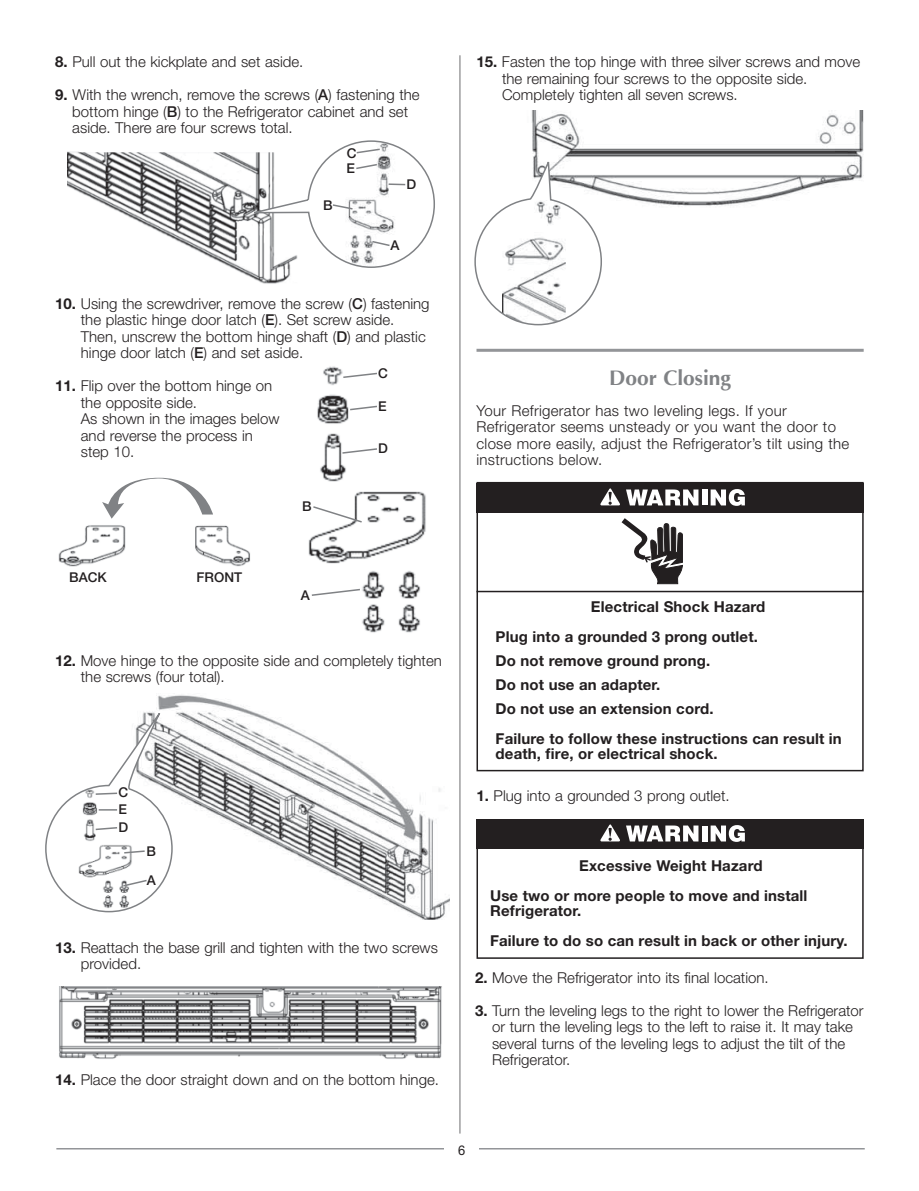
<style>
.page{position:relative;width:919px;height:1191px;background:#fff}
.page>*{position:absolute;margin:0;border:0;box-sizing:border-box;transform-origin:0 0}
.t1{font:700 21px "Optima";color:#808285}
.t2{font:300 15px/16.5px "Helvetica Neue";color:#231f20}
.t3{font:700 15px/30px "Helvetica Neue";letter-spacing:.01em;color:#231f20}
.t4{font:300 15px/16.5px "Helvetica Neue";letter-spacing:.02em;color:#231f20}
.t5{font:500 13.5px/15.8px "Helvetica Neue";color:#231f20}
.t6{font:13.5px "Helvetica Neue";color:#231f20;scale:.95 1}
.s1{font-weight:700}
.s2{font-weight:500}
</style>
<div class="page">
<hr style="left:56px;top:1148px;width:808px;height:1px;background:#939598">
<div style="left:444px;top:1144px;width:34px;height:13px;background:#fff"></div>
<img style="left:67px;top:151px;width:224px;height:133px">
<svg style="left:241px;top:140px;width:194px;height:129px"></svg>
<img style="left:58px;top:525px;width:68px;height:41px">
<img style="left:195px;top:525px;width:55px;height:41px">
<svg style="left:102px;top:477px;width:111px;height:41px"></svg>
<img style="left:308px;top:366px;width:118px;height:267px">
<svg style="left:341px;top:372px;width:37px;height:7px"></svg>
<svg style="left:348px;top:405px;width:30px;height:6px"></svg>
<svg style="left:341px;top:447px;width:37px;height:7px"></svg>
<svg style="left:311px;top:505px;width:52px;height:19px"></svg>
<svg style="left:310px;top:588px;width:51px;height:9px"></svg>
<img style="left:143px;top:695px;width:306px;height:224px">
<img style="left:59px;top:986px;width:383px;height:73px">
<img style="left:531px;top:111px;width:332px;height:95px">
<hr style="left:476px;top:349px;width:387px;height:3px;background:#939598">
<hr style="left:476px;top:591px;width:387px;height:1px;background:#231f20">
<div style="left:476px;top:483px;width:387px;height:29px;background:#231f20"></div>
<div style="left:702px;top:489px;width:5px;height:16px;background:#fff"></div>
<svg style="left:710px;top:489px;width:34px;height:17px"></svg>
<svg style="left:474px;top:160px;width:224px;height:612px"></svg>
<hr style="left:459px;top:55px;width:1px;height:1078px;background:#6d6e70">
<div style="left:476px;top:819px;width:387px;height:29px;background:#231f20"></div>
<svg style="left:626px;top:825px;width:72px;height:16px"></svg>
<div style="left:702px;top:825px;width:5px;height:16px;background:#fff"></div>
<svg style="left:710px;top:825px;width:34px;height:17px"></svg>
<svg style="left:600px;top:824px;width:20px;height:17px"></svg>
<svg style="left:45px;top:713px;width:128px;height:200px"></svg>
<p class="t2" style="left:55px;top:55px;width:249px"><span class="s1">8.</span> Pull out the kickplate and set aside.</p>
<p class="t2" style="left:72px;top:88px;width:349px;text-indent:-17px"><span class="s1">9.</span> With the wrench, remove the screws (<span class="s2">A</span>) fastening the bottom hinge (<span class="s2">B</span>) to the Refrigerator cabinet and set aside. There are four screws total.</p>
<p class="t5" style="left:323px;top:198px;width:11px">B</p>
<p class="t5" style="left:346px;top:146px;width:12px">C<br>E</p>
<p class="t5" style="left:406px;top:177px;width:11px">D</p>
<p class="t5" style="left:390px;top:239px;width:11px">A</p>
<p class="t2" style="left:81px;top:296px;width:350px;text-indent:-26px"><span class="s1">10.</span> Using the screwdriver, remove the screw (<span class="s2">C</span>) fastening the plastic hinge door latch (<span class="s2">E</span>). Set screw aside.<br>Then, unscrew the bottom hinge shaft (<span class="s2">D</span>) and plastic hinge door latch (<span class="s2">E</span>) and set aside.</p>
<p class="t2" style="left:81px;top:379px;width:200px;text-indent:-26px"><span class="s1">11.</span> Flip over the bottom hinge on the opposite side.<br>As shown in the images below and reverse the process in step 10.</p>
<p class="t5" style="left:378px;top:366px;width:11px">C</p>
<p class="t5" style="left:378px;top:399px;width:10px">E</p>
<p class="t5" style="left:378px;top:442px;width:11px">D</p>
<p class="t5" style="left:302px;top:500px;width:11px">B</p>
<p class="t2" style="left:502px;top:55px;width:359px;text-indent:-26px"><span class="s1">15.</span> Fasten the top hinge with three silver screws and move the remaining four screws to the opposite side.<br>Completely tighten all seven screws.</p>
<h1 class="t1" style="left:609px;top:366px;width:123px">Door Closing</h1>
<p class="t4" style="left:476px;top:404px;width:374px">Your Refrigerator has two leveling legs. If your Refrigerator seems unsteady or you want the door to close more easily, adjust the Refrigerator’s tilt using the instructions below.</p>
<p class="t5" style="left:69px;top:570px;width:39px">BACK</p>
<p class="t5" style="left:196px;top:570px;width:47px">FRONT</p>
<p class="t5" style="left:301px;top:588px;width:11px">A</p>
<p class="t2" style="left:81px;top:653px;width:362px;text-indent:-26px"><span class="s1">12.</span> Move hinge to the opposite side and completely tighten the screws (four total).</p>
<p class="t5" style="left:118px;top:785px;width:11px;line-height:16.6px">C<br>E</p>
<p class="t5" style="left:118px;top:820px;width:11px">D</p>
<p class="t5" style="left:146px;top:837px;width:11px;line-height:29.1px">B<br>A</p>
<p class="t2" style="left:81px;top:940px;width:358px;text-indent:-26px"><span class="s1">13.</span> Reattach the base grill and tighten with the two screws provided.</p>
<p class="t2" style="left:55px;top:1072px;width:385px"><span class="s1">14.</span> Place the door straight down and on the bottom hinge.</p>
<p class="t3" style="left:495px;top:593px;width:271px;text-indent:95px">Electrical Shock Hazard<br>Plug into a grounded 3 prong outlet.</p>
<p class="t3" style="left:495px;top:650px;width:219px;line-height:24px">Do not remove ground prong.<br>Do not use an adapter.<br>Do not use an extension cord.</p>
<p class="t3" style="left:495px;top:733px;width:347px;line-height:15px">Failure to follow these instructions can result in death, fire, or electrical shock.</p>
<p class="t2" style="left:476px;top:788px;width:255px"><span class="s1">1.</span> Plug into a grounded 3 prong outlet.</p>
<p class="t3" style="left:490px;top:851px;width:319px;text-indent:89px">Excessive Weight Hazard<br>Use two or more people to move and install</p>
<p class="t3" style="left:490px;top:896px;width:359px">Refrigerator.<br>Failure to do so can result in back or other injury.</p>
<p class="t2" style="left:475px;top:970px;width:295px"><span class="s1">2.</span> Move the Refrigerator into its final location.</p>
<p class="t2" style="left:492px;top:1003px;width:373px;text-indent:-17px"><span class="s1">3.</span> Turn the leveling legs to the right to lower the Refrigerator or turn the leveling legs to the left to raise it. It may take several turns of the leveling legs to adjust the tilt of the Refrigerator.</p>
<p class="t6" style="left:458px;top:1145px;width:9px">6</p>
</div>
